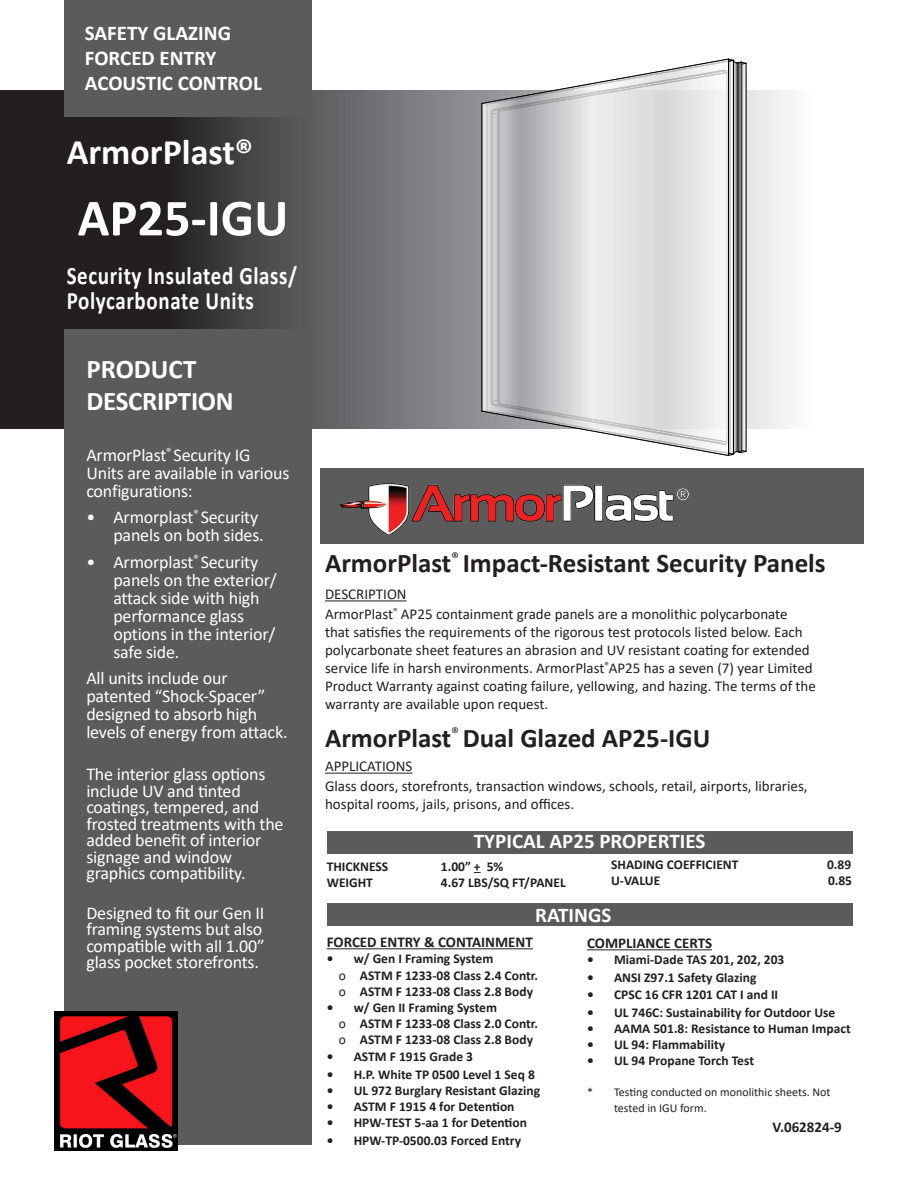
<style>
.page{position:relative;width:918px;height:1188px;background:#fff}
.page>*{position:absolute;margin:0;border:0;box-sizing:border-box;transform-origin:0 0}
.t1{font:700 52.5px "Calibri";color:#fff}
.t2{font:700 36px "Calibri";color:#fff}
.t3{font:700 27px "Calibri";color:#231f20}
.t4{font:700 27px/32.4px "Calibri";letter-spacing:-.01em;color:#fff}
.t5{font:700 25.2px "Calibri";letter-spacing:.03em;color:#fff;scale:.83 1}
.t6{font:700 21px "Calibri";color:#fff}
.t7{font:18px/18px "Calibri";letter-spacing:-.01em;color:#fff}
.t8{font:15px/18px "Calibri";color:#231f20}
.t9{font:700 15px "Calibri";color:#231f20}
.t10{font:700 13.5px "Calibri";color:#231f20}
.t11{font:12px/16.2px "Calibri";color:#231f20}
.s1{font-weight:400}
</style>
<div class="page">
<svg style="left:0;top:90px;width:790px;height:338px;background:#5d5d5f"></svg>
<div style="left:64px;top:0;width:247px;height:117px;background:#5b5b5b"></div>
<div style="left:327px;top:831px;width:526px;height:22px;background:#5b5b5b"></div>
<div style="left:327px;top:903px;width:526px;height:22px;background:#5b5b5b"></div>
<div style="left:321px;top:469px;width:543px;height:75px;background:#5b5b5b"></div>
<img style="left:339px;top:483px;width:351px;height:53px">
<div style="left:64px;top:329px;width:247px;height:816px;background:#5b5b5b"></div>
<img style="left:54px;top:1011px;width:123px;height:139px">
<svg style="left:481px;top:59px;width:266px;height:397px;background:#939394"></svg>
<hr style="left:746px;top:63px;width:1px;height:388px;background:#000">
<svg style="left:482px;top:59px;width:247px;height:397px"></svg>
<hr style="left:325px;top:600px;width:82px;height:1px;background:#231f20">
<hr style="left:325px;top:773px;width:87px;height:1px;background:#231f20">
<hr style="left:327px;top:948px;width:206px;height:1px;background:#231f20">
<hr style="left:587px;top:949px;width:125px;height:1px;background:#231f20">
<p class="t6" style="left:85px;top:18px;width:148px">SAFETY GLAZING</p>
<p class="t6" style="left:85px;top:43px;width:133px">FORCED ENTRY</p>
<p class="t6" style="left:85px;top:68px;width:179px">ACOUSTIC CONTROL</p>
<p class="t2" style="left:67px;top:127px;width:188px">ArmorPlast®</p>
<p class="t1" style="left:78px;top:181px;width:212px">AP25-IGU</p>
<p class="t5" style="left:67px;top:258px;width:279px">Security Insulated Glass/</p>
<p class="t5" style="left:67px;top:283px;width:227px">Polycarbonate Units</p>
<p class="t4" style="left:86px;top:352px;width:149px">PRODUCT<br>DESCRIPTION</p>
<p class="t7" style="left:86px;top:445px;width:205px">ArmorPlast<sup>®</sup> Security IG<br>Units are available in various configurations:</p>
<p class="t7" style="left:113px;top:508px;width:152px;text-indent:-27px">• Armorplast<sup>®</sup> Security panels on both sides.</p>
<p class="t7" style="left:113px;top:552px;width:165px;text-indent:-27px">• Armorplast<sup>®</sup> Security panels on the exterior/ attack side with high performance glass options in the interior/ safe side.</p>
<p class="t7" style="left:86px;top:669px;width:203px">All units include our patented “Shock-Spacer” designed to absorb high levels of energy from attack.</p>
<p class="t7" style="left:86px;top:766px;width:199px;line-height:16.5px">The interior glass options include UV and tinted coatings, tempered, and frosted treatments with the added benefit of interior signage and window graphics compatibility.</p>
<p class="t7" style="left:86px;top:904px;width:180px;line-height:16.5px">Designed to fit our Gen II framing systems but also compatible with all 1.00” glass pocket storefronts.</p>
<p class="t3" style="left:325px;top:544px;width:502px">ArmorPlast<sup>®</sup> Impact-Resistant Security Panels</p>
<p class="t8" style="left:325px;top:585px;width:83px">DESCRIPTION</p>
<p class="t8" style="left:325px;top:605px;width:492px">ArmorPlast<sup>®</sup> AP25 containment grade panels are a monolithic polycarbonate that satisfies the requirements of the rigorous test protocols listed below. Each polycarbonate sheet features an abrasion and UV resistant coating for extended service life in harsh environments. ArmorPlast<sup>®</sup>AP25 has a seven (7) year Limited Product Warranty against coating failure, yellowing, and hazing. The terms of the warranty are available upon request.</p>
<p class="t3" style="left:325px;top:719px;width:387px">ArmorPlast<sup>®</sup> Dual Glazed AP25-IGU</p>
<p class="t8" style="left:325px;top:757px;width:89px">APPLICATIONS</p>
<p class="t8" style="left:325px;top:777px;width:484px">Glass doors, storefronts, transaction windows, schools, retail, airports, libraries, hospital rooms, jails, prisons, and offices.</p>
<p class="t6" style="left:474px;top:826px;width:233px">TYPICAL AP25 PROPERTIES</p>
<p class="t10" style="left:611px;top:855px;width:129px">SHADING COEFFICIENT</p>
<p class="t10" style="left:827px;top:855px;width:26px">0.89</p>
<p class="t10" style="left:611px;top:871px;width:51px">U-VALUE</p>
<p class="t10" style="left:828px;top:871px;width:26px">0.85</p>
<p class="t10" style="left:327px;top:857px;width:63px">THICKNESS</p>
<p class="t10" style="left:441px;top:857px;width:64px">1.00” + 5%</p>
<p class="t10" style="left:327px;top:873px;width:48px">WEIGHT</p>
<p class="t10" style="left:441px;top:873px;width:126px">4.67 LBS/SQ FT/PANEL</p>
<p class="t6" style="left:535px;top:900px;width:78px">RATINGS</p>
<p class="t9" style="left:327px;top:932px;width:208px">FORCED ENTRY &amp; CONTAINMENT</p>
<p class="t10" style="left:327px;top:949px;width:168px">• w/ Gen I Framing System</p>
<p class="t10" style="left:339px;top:965px;width:201px"><span class="s1">ο</span> ASTM F 1233-08 Class 2.4 Contr.</p>
<p class="t10" style="left:339px;top:982px;width:196px"><span class="s1">ο</span> ASTM F 1233-08 Class 2.8 Body</p>
<p class="t10" style="left:327px;top:998px;width:172px">• w/ Gen II Framing System</p>
<p class="t10" style="left:339px;top:1014px;width:201px"><span class="s1">ο</span> ASTM F 1233-08 Class 2.0 Contr.</p>
<p class="t10" style="left:339px;top:1030px;width:196px"><span class="s1">ο</span> ASTM F 1233-08 Class 2.8 Body</p>
<p class="t10" style="left:327px;top:1046px;width:148px">• ASTM F 1915 Grade 3</p>
<p class="t10" style="left:327px;top:1064px;width:210px">• H.P. White TP 0500 Level 1 Seq 8</p>
<p class="t10" style="left:327px;top:1081px;width:215px">• UL 972 Burglary Resistant Glazing</p>
<p class="t10" style="left:327px;top:1097px;width:189px">• ASTM F 1915 4 for Detention</p>
<p class="t10" style="left:327px;top:1113px;width:202px">• HPW-TEST 5-aa 1 for Detention</p>
<p class="t10" style="left:327px;top:1131px;width:196px">• HPW-TP-0500.03 Forced Entry</p>
<p class="t9" style="left:587px;top:933px;width:127px">COMPLIANCE CERTS</p>
<p class="t10" style="left:587px;top:950px;width:199px">• Miami-Dade TAS 201, 202, 203</p>
<p class="t10" style="left:587px;top:968px;width:171px">• ANSI Z97.1 Safety Glazing</p>
<p class="t10" style="left:587px;top:985px;width:193px">• CPSC 16 CFR 1201 CAT I and II</p>
<p class="t10" style="left:587px;top:1003px;width:250px">• UL 746C: Sustainability for Outdoor Use</p>
<p class="t10" style="left:587px;top:1019px;width:265px">• AAMA 501.8: Resistance to Human Impact</p>
<p class="t10" style="left:587px;top:1035px;width:140px">• UL 94: Flammability</p>
<p class="t10" style="left:587px;top:1051px;width:168px">• UL 94 Propane Torch Test</p>
<p class="t11" style="left:614px;top:1083px;width:218px;text-indent:-27px">* Testing conducted on monolithic sheets. Not tested in IGU form.</p>
<p class="t9" style="left:773px;top:1116px;width:71px">V.062824-9</p>
</div>
